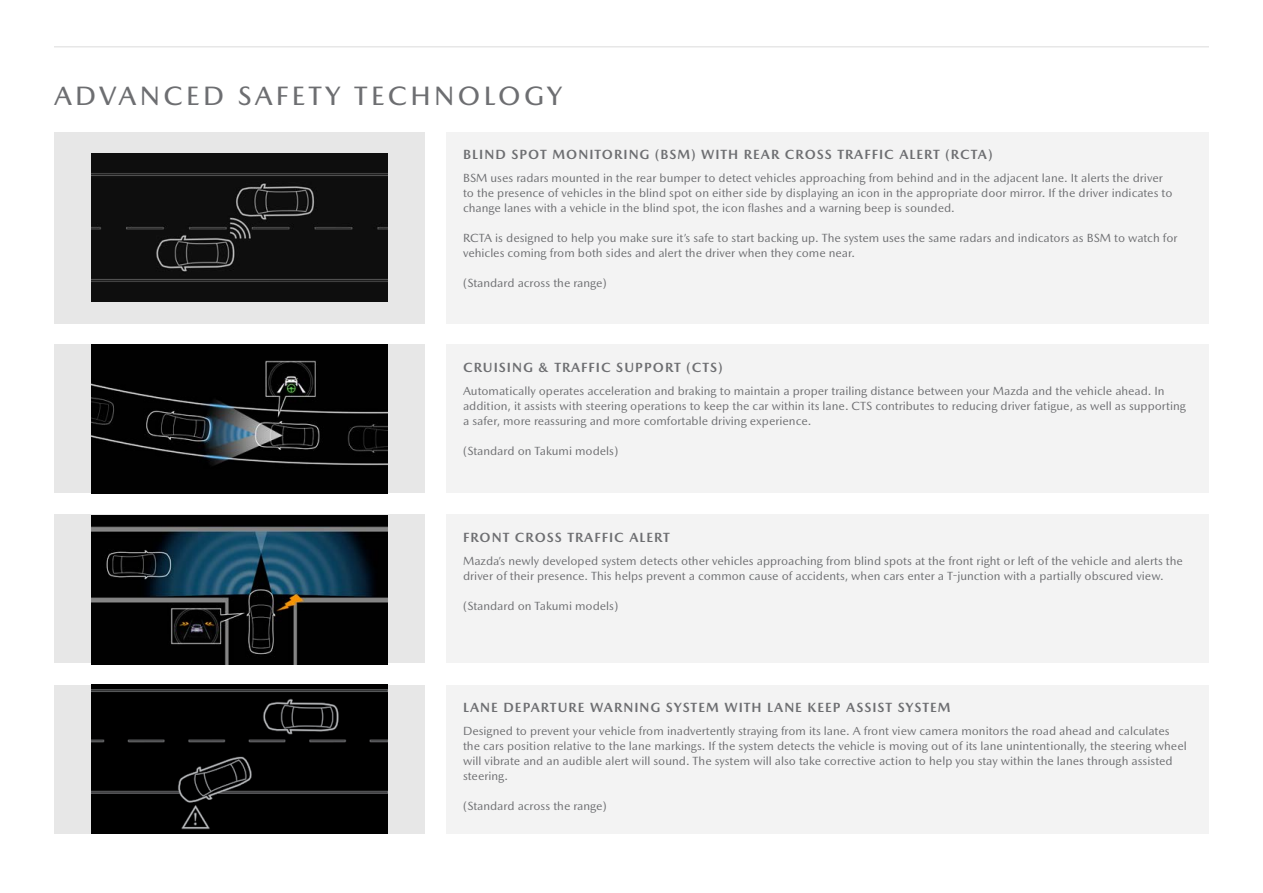
<style>
.page{position:relative;width:1263px;height:893px;background:#fff}
.page>*{position:absolute;margin:0;border:0;box-sizing:border-box;transform-origin:0 0}
.t1{font:500 27px "Mazda Type Cyrillic";letter-spacing:.125em;color:#6d6e71}
.t2{font:700 13.5px "Mazda Type Cyrillic";letter-spacing:.075em;color:#6d6e71}
.t3{font:12px/15px "Mazda Type Cyrillic";color:#6d6e71}
</style>
<div class="page">
<div style="left:446px;top:132px;width:763px;height:191px;background:#f3f3f3"></div>
<div style="left:54px;top:132px;width:371px;height:191px;background:#e7e7e7"></div>
<img style="left:92px;top:153px;width:295px;height:149px">
<div style="left:446px;top:344px;width:763px;height:149px;background:#f3f3f3"></div>
<div style="left:54px;top:344px;width:371px;height:149px;background:#e7e7e7"></div>
<img style="left:92px;top:344px;width:295px;height:149px">
<div style="left:446px;top:514px;width:763px;height:149px;background:#f3f3f3"></div>
<div style="left:54px;top:514px;width:371px;height:149px;background:#e7e7e7"></div>
<img style="left:92px;top:515px;width:295px;height:149px">
<div style="left:446px;top:685px;width:763px;height:148px;background:#f3f3f3"></div>
<div style="left:54px;top:685px;width:371px;height:148px;background:#e7e7e7"></div>
<img style="left:92px;top:685px;width:295px;height:148px">
<hr style="left:54px;top:46px;width:1155px;height:2px;background:#e7e7e7">
<h1 class="t1" style="left:54px;top:80px;width:510px">ADVANCED SAFETY TECHNOLOGY</h1>
<p class="t2" style="left:463px;top:146px;width:531px">BLIND SPOT MONITORING (BSM) WITH REAR CROSS TRAFFIC ALERT (RCTA)</p>
<p class="t3" style="left:463px;top:171px;width:711px">BSM uses radars mounted in the rear bumper to detect vehicles approaching from behind and in the adjacent lane. It alerts the driver to the presence of vehicles in the blind spot on either side by displaying an icon in the appropriate door mirror. If the driver indicates to change lanes with a vehicle in the blind spot, the icon flashes and a warning beep is sounded.</p>
<p class="t3" style="left:463px;top:231px;width:716px">RCTA is designed to help you make sure it’s safe to start backing up. The system uses the same radars and indicators as BSM to watch for vehicles coming from both sides and alert the driver when they come near.</p>
<p class="t3" style="left:463px;top:276px;width:145px">(Standard across the range)</p>
<p class="t2" style="left:463px;top:359px;width:261px">CRUISING &amp; TRAFFIC SUPPORT (CTS)</p>
<p class="t3" style="left:463px;top:383px;width:724px">Automatically operates acceleration and braking to maintain a proper trailing distance between your Mazda and the vehicle ahead. In addition, it assists with steering operations to keep the car within its lane. CTS contributes to reducing driver fatigue, as well as supporting a safer, more reassuring and more comfortable driving experience.</p>
<p class="t3" style="left:463px;top:443px;width:157px">(Standard on Takumi models)</p>
<p class="t2" style="left:463px;top:529px;width:208px">FRONT CROSS TRAFFIC ALERT</p>
<p class="t3" style="left:463px;top:553px;width:721px">Mazda’s newly developed system detects other vehicles approaching from blind spots at the front right or left of the vehicle and alerts the driver of their presence. This helps prevent a common cause of accidents, when cars enter a T-junction with a partially obscured view.</p>
<p class="t3" style="left:463px;top:598px;width:157px">(Standard on Takumi models)</p>
<p class="t2" style="left:463px;top:699px;width:489px">LANE DEPARTURE WARNING SYSTEM WITH LANE KEEP ASSIST SYSTEM</p>
<p class="t3" style="left:463px;top:724px;width:725px">Designed to prevent your vehicle from inadvertently straying from its lane. A front view camera monitors the road ahead and calculates the cars position relative to the lane markings. If the system detects the vehicle is moving out of its lane unintentionally, the steering wheel will vibrate and an audible alert will sound. The system will also take corrective action to help you stay within the lanes through assisted steering.</p>
<p class="t3" style="left:463px;top:799px;width:145px">(Standard across the range)</p>
</div>
